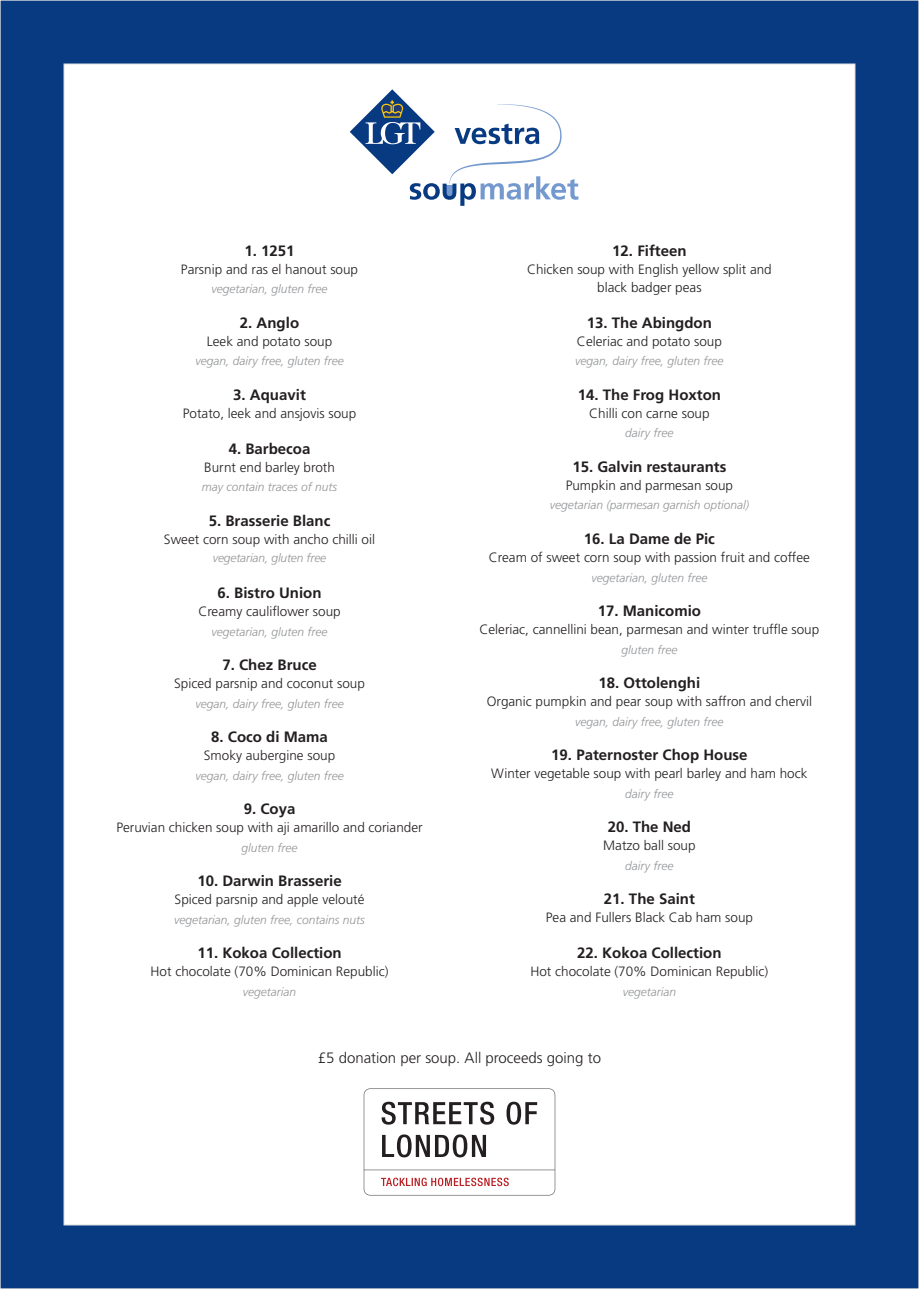
<style>
.page{position:relative;width:919px;height:1289px;background:#fff}
.page>*{position:absolute;margin:0;border:0;box-sizing:border-box;transform-origin:0 0}
.t1{font:700 15px "Frutiger LT Std";color:#231f20}
.t2{font:300 15px "Frutiger LT Std";color:#231f20}
.t3{font:300 13.5px/18px "Frutiger LT Std";color:#231f20;text-align:center}
.t4{font:italic 300 12px "Frutiger LT Std";color:#939598}
</style>
<div class="page">
<div style="left:0;top:0;width:918px;height:1288px;background:#083a82"></div>
<div style="left:64px;top:64px;width:791px;height:1161px;background:#fff;border:1px solid #dcdddf"></div>
<svg style="left:350px;top:89px;width:228px;height:117px"></svg>
<svg style="left:364px;top:1088px;width:191px;height:107px"></svg>
<p class="t1" style="left:244px;top:242px;width:52px">1. 1251</p>
<p class="t3" style="left:181px;top:260px;width:179px">Parsnip and ras el hanout soup</p>
<p class="t4" style="left:211px;top:282px;width:118px">vegetarian, gluten free</p>
<p class="t1" style="left:240px;top:314px;width:61px">2. Anglo</p>
<p class="t3" style="left:207px;top:332px;width:127px">Leek and potato soup</p>
<p class="t4" style="left:195px;top:354px;width:150px">vegan, dairy free, gluten free</p>
<p class="t1" style="left:233px;top:386px;width:74px">3. Aquavit</p>
<p class="t3" style="left:183px;top:404px;width:175px">Potato, leek and ansjovis soup</p>
<p class="t1" style="left:229px;top:440px;width:83px">4. Barbecoa</p>
<p class="t3" style="left:204px;top:458px;width:132px">Burnt end barley broth</p>
<p class="t4" style="left:202px;top:480px;width:137px">may contain traces of nuts</p>
<p class="t1" style="left:209px;top:512px;width:123px">5. Brasserie Blanc</p>
<p class="t3" style="left:164px;top:530px;width:213px">Sweet corn soup with ancho chilli oil</p>
<p class="t4" style="left:213px;top:551px;width:115px">vegetarian, gluten free</p>
<p class="t1" style="left:217px;top:584px;width:105px">6. Bistro Union</p>
<p class="t3" style="left:198px;top:602px;width:144px">Creamy cauliflower soup</p>
<p class="t4" style="left:211px;top:624px;width:118px">vegetarian, gluten free</p>
<p class="t1" style="left:222px;top:656px;width:96px">7. Chez Bruce</p>
<p class="t3" style="left:174px;top:674px;width:192px">Spiced parsnip and coconut soup</p>
<p class="t4" style="left:195px;top:696px;width:150px">vegan, dairy free, gluten free</p>
<p class="t1" style="left:211px;top:728px;width:118px">8. Coco di Mama</p>
<p class="t3" style="left:204px;top:746px;width:133px">Smoky aubergine soup</p>
<p class="t4" style="left:195px;top:768px;width:150px">vegan, dairy free, gluten free</p>
<p class="t1" style="left:244px;top:800px;width:53px">9. Coya</p>
<p class="t3" style="left:116px;top:818px;width:308px">Peruvian chicken soup with aji amarillo and coriander</p>
<p class="t4" style="left:241px;top:840px;width:58px">gluten free</p>
<p class="t1" style="left:197px;top:872px;width:146px">10. Darwin Brasserie</p>
<p class="t3" style="left:175px;top:890px;width:191px">Spiced parsnip and apple velouté</p>
<p class="t4" style="left:174px;top:912px;width:192px">vegetarian, gluten free, contains nuts</p>
<p class="t1" style="left:197px;top:944px;width:146px">11. Kokoa Collection</p>
<p class="t3" style="left:150px;top:962px;width:239px">Hot chocolate (70% Dominican Republic)</p>
<p class="t4" style="left:243px;top:984px;width:55px">vegetarian</p>
<p class="t1" style="left:612px;top:242px;width:76px">12. Fifteen</p>
<p class="t3" style="left:527px;top:260px;width:246px">Chicken soup with English yellow split and black badger peas</p>
<p class="t1" style="left:587px;top:314px;width:127px">13. The Abingdon</p>
<p class="t3" style="left:577px;top:332px;width:146px">Celeriac and potato soup</p>
<p class="t4" style="left:575px;top:354px;width:150px">vegan, dairy free, gluten free</p>
<p class="t1" style="left:577px;top:386px;width:145px">14. The Frog Hoxton</p>
<p class="t3" style="left:589px;top:404px;width:122px">Chilli con carne soup</p>
<p class="t4" style="left:625px;top:426px;width:50px">dairy free</p>
<p class="t1" style="left:572px;top:458px;width:155px">15. Galvin restaurants</p>
<p class="t3" style="left:565px;top:476px;width:169px">Pumpkin and parmesan soup</p>
<p class="t4" style="left:549px;top:498px;width:201px">vegetarian (parmesan garnish optional)</p>
<p class="t1" style="left:584px;top:530px;width:132px">16. La Dame de Pic</p>
<p class="t3" style="left:489px;top:548px;width:322px">Cream of sweet corn soup with passion fruit and coffee</p>
<p class="t4" style="left:591px;top:570px;width:118px">vegetarian, gluten free</p>
<p class="t1" style="left:597px;top:602px;width:105px">17. Manicomio</p>
<p class="t3" style="left:479px;top:620px;width:341px">Celeriac, cannellini bean, parmesan and winter truffle soup</p>
<p class="t4" style="left:621px;top:642px;width:58px">gluten free</p>
<p class="t1" style="left:598px;top:674px;width:103px">18. Ottolenghi</p>
<p class="t3" style="left:486px;top:692px;width:327px">Organic pumpkin and pear soup with saffron and chervil</p>
<p class="t4" style="left:575px;top:714px;width:150px">vegan, dairy free, gluten free</p>
<p class="t1" style="left:551px;top:746px;width:198px">19. Paternoster Chop House</p>
<p class="t3" style="left:491px;top:764px;width:318px">Winter vegetable soup with pearl barley and ham hock</p>
<p class="t4" style="left:625px;top:786px;width:50px">dairy free</p>
<p class="t1" style="left:607px;top:818px;width:85px">20. The Ned</p>
<p class="t3" style="left:603px;top:836px;width:94px">Matzo ball soup</p>
<p class="t4" style="left:625px;top:858px;width:50px">dairy free</p>
<p class="t1" style="left:604px;top:890px;width:92px">21. The Saint</p>
<p class="t3" style="left:546px;top:908px;width:209px">Pea and Fullers Black Cab ham soup</p>
<p class="t1" style="left:577px;top:944px;width:146px">22. Kokoa Collection</p>
<p class="t3" style="left:530px;top:962px;width:239px">Hot chocolate (70% Dominican Republic)</p>
<p class="t4" style="left:622px;top:984px;width:55px">vegetarian</p>
<p class="t2" style="left:318px;top:1049px;width:285px">£5 donation per soup. All proceeds going to</p>
</div>
